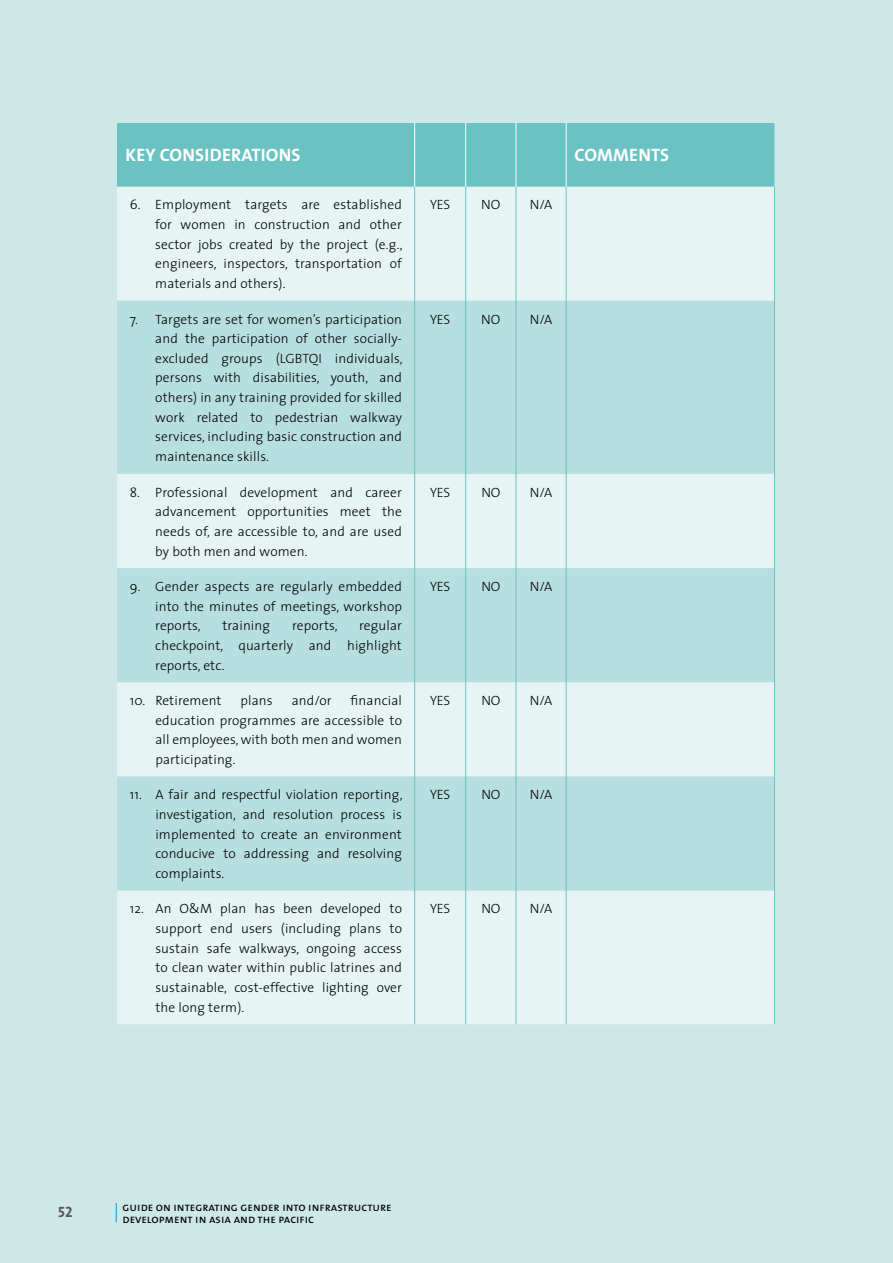
<style>
.page{position:relative;width:893px;height:1263px;background:#cee8e8}
.page>*{position:absolute;margin:0;border:0;box-sizing:border-box;transform-origin:0 0}
.t1{font:700 18px "The Sans";letter-spacing:.01em;color:#fff}
.t2{font:15px "The Sans Bold Caps";color:#575756}
.t3{font:300 13.5px/19.6px "The Sans";letter-spacing:.01em;color:#000;text-align:justify}
.t4{font:12px/12px "The Sans Caps";color:#000}
</style>
<div class="page">
<svg style="left:116px;top:1203px;width:1px;height:19px"></svg>
<div style="left:117px;top:123px;width:657px;height:64px;background:#6ac3c2"></div>
<div style="left:117px;top:187px;width:657px;height:837px;background:#e7f4f4"></div>
<svg style="left:117px;top:301px;width:657px;height:589px;background:#c6e5e5"></svg>
<hr style="left:566px;top:123px;width:1px;height:64px;background:#fff">
<hr style="left:516px;top:123px;width:1px;height:64px;background:#fff">
<hr style="left:414px;top:123px;width:1px;height:64px;background:#fff">
<hr style="left:465px;top:123px;width:1px;height:64px;background:#fff">
<hr style="left:414px;top:301px;width:1px;height:173px;background:#6ac3c2">
<hr style="left:465px;top:301px;width:1px;height:173px;background:#6ac3c2">
<hr style="left:516px;top:301px;width:1px;height:173px;background:#6ac3c2">
<hr style="left:566px;top:301px;width:1px;height:173px;background:#6ac3c2">
<hr style="left:774px;top:301px;width:1px;height:173px;background:#6ac3c2">
<hr style="left:414px;top:568px;width:1px;height:114px;background:#6ac3c2">
<hr style="left:465px;top:568px;width:1px;height:114px;background:#6ac3c2">
<hr style="left:516px;top:568px;width:1px;height:114px;background:#6ac3c2">
<hr style="left:566px;top:568px;width:1px;height:114px;background:#6ac3c2">
<hr style="left:774px;top:568px;width:1px;height:114px;background:#6ac3c2">
<hr style="left:414px;top:776px;width:1px;height:114px;background:#6ac3c2">
<hr style="left:465px;top:776px;width:1px;height:114px;background:#6ac3c2">
<hr style="left:516px;top:776px;width:1px;height:114px;background:#6ac3c2">
<hr style="left:566px;top:776px;width:1px;height:114px;background:#6ac3c2">
<hr style="left:774px;top:776px;width:1px;height:114px;background:#6ac3c2">
<hr style="left:414px;top:187px;width:1px;height:114px;background:#6ac3c2">
<hr style="left:465px;top:187px;width:1px;height:114px;background:#6ac3c2">
<hr style="left:516px;top:187px;width:1px;height:114px;background:#6ac3c2">
<hr style="left:566px;top:187px;width:1px;height:114px;background:#6ac3c2">
<hr style="left:774px;top:187px;width:1px;height:114px;background:#6ac3c2">
<hr style="left:414px;top:474px;width:1px;height:94px;background:#6ac3c2">
<hr style="left:465px;top:474px;width:1px;height:94px;background:#6ac3c2">
<hr style="left:516px;top:474px;width:1px;height:94px;background:#6ac3c2">
<hr style="left:566px;top:474px;width:1px;height:94px;background:#6ac3c2">
<hr style="left:774px;top:474px;width:1px;height:94px;background:#6ac3c2">
<hr style="left:414px;top:682px;width:1px;height:94px;background:#6ac3c2">
<hr style="left:465px;top:682px;width:1px;height:94px;background:#6ac3c2">
<hr style="left:516px;top:682px;width:1px;height:94px;background:#6ac3c2">
<hr style="left:566px;top:682px;width:1px;height:94px;background:#6ac3c2">
<hr style="left:774px;top:682px;width:1px;height:94px;background:#6ac3c2">
<hr style="left:414px;top:890px;width:1px;height:134px;background:#6ac3c2">
<hr style="left:465px;top:890px;width:1px;height:134px;background:#6ac3c2">
<hr style="left:516px;top:890px;width:1px;height:134px;background:#6ac3c2">
<hr style="left:566px;top:890px;width:1px;height:134px;background:#6ac3c2">
<hr style="left:774px;top:890px;width:1px;height:134px;background:#6ac3c2">
<h1 class="t1" style="left:126px;top:140px;width:177px">KEY CONSIDERATIONS</h1>
<h1 class="t1" style="left:575px;top:140px;width:96px">COMMENTS</h1>
<p class="t3" style="left:155px;top:195px;width:249px;text-indent:-26px">6. Employment targets are established for women in construction and other sector jobs created by the project (e.g., engineers, inspectors, transportation of materials and others).</p>
<p class="t3" style="left:430px;top:195px;width:22px">YES</p>
<p class="t3" style="left:481px;top:195px;width:21px">NO</p>
<p class="t3" style="left:530px;top:195px;width:24px">N/A</p>
<p class="t3" style="left:155px;top:309px;width:249px;text-indent:-26px">7. Targets are set for women’s participation and the participation of other socially&shy;excluded groups (LGBTQI individuals, persons with disabilities, youth, and others) in any training provided for skilled work related to pedestrian walkway services, including basic construction and maintenance skills.</p>
<p class="t3" style="left:430px;top:309px;width:22px">YES</p>
<p class="t3" style="left:481px;top:309px;width:21px">NO</p>
<p class="t3" style="left:530px;top:309px;width:24px">N/A</p>
<p class="t3" style="left:155px;top:482px;width:248px;text-indent:-26px">8. Professional development and career advancement opportunities meet the needs of, are accessible to, and are used by both men and women.</p>
<p class="t3" style="left:430px;top:482px;width:22px">YES</p>
<p class="t3" style="left:481px;top:482px;width:21px">NO</p>
<p class="t3" style="left:530px;top:482px;width:24px">N/A</p>
<p class="t3" style="left:155px;top:576px;width:248px;text-indent:-26px">9. Gender aspects are regularly embedded into the minutes of meetings, workshop reports,</p>
<p class="t3" style="left:430px;top:576px;width:22px">YES</p>
<p class="t3" style="left:481px;top:576px;width:21px">NO</p>
<p class="t3" style="left:530px;top:576px;width:24px">N/A</p>
<p class="t3" style="left:155px;top:615px;width:248px;text-indent:204px">regular checkpoint, quarterly and highlight reports, etc.</p>
<p class="t3" style="left:223px;top:615px;width:49px">training</p>
<p class="t3" style="left:292px;top:615px;width:47px">reports,</p>
<p class="t3" style="left:155px;top:690px;width:248px;text-indent:195px">financial education programmes are accessible to all employees, with both men and women participating.</p>
<p class="t3" style="left:430px;top:690px;width:22px">YES</p>
<p class="t3" style="left:481px;top:690px;width:21px">NO</p>
<p class="t3" style="left:530px;top:690px;width:24px">N/A</p>
<p class="t3" style="left:155px;top:784px;width:249px;text-indent:-26px">11. A fair and respectful violation reporting, investigation, and resolution process is implemented to create an environment conducive to addressing and resolving complaints.</p>
<p class="t3" style="left:430px;top:784px;width:22px">YES</p>
<p class="t3" style="left:481px;top:784px;width:21px">NO</p>
<p class="t3" style="left:530px;top:784px;width:24px">N/A</p>
<p class="t3" style="left:155px;top:898px;width:248px;text-indent:-26px">12. An O&amp;M plan has been developed to support end users (including plans to sustain safe walkways, ongoing access to clean water within public latrines and sustainable, cost-effective lighting over the long term).</p>
<p class="t3" style="left:430px;top:898px;width:22px">YES</p>
<p class="t3" style="left:481px;top:898px;width:21px">NO</p>
<p class="t3" style="left:530px;top:898px;width:24px">N/A</p>
<p class="t3" style="left:130px;top:690px;width:93px">10. Retirement</p>
<p class="t3" style="left:241px;top:690px;width:34px">plans</p>
<p class="t3" style="left:292px;top:690px;width:41px">and/or</p>
<p class="t2" style="left:58px;top:1199px;width:16px">52</p>
<p class="t4" style="left:123px;top:1200px;width:271px">guide on integrating gender into infrastructure development in asia and the pacific</p>
</div>
